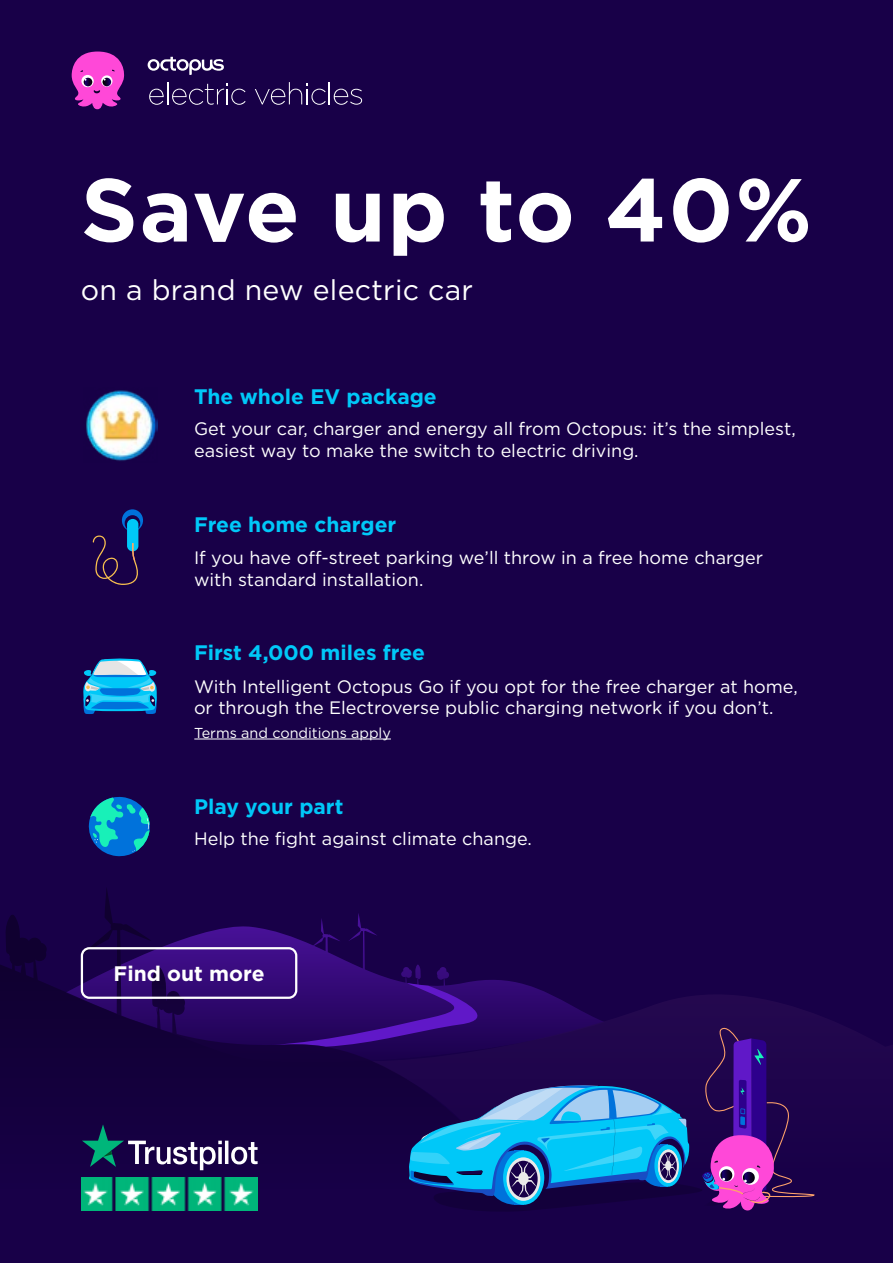
<style>
.page{position:relative;width:893px;height:1263px;background:#180048}
.page>*{position:absolute;margin:0;border:0;box-sizing:border-box;transform-origin:0 0}
.t1{font:700 89.25px "Gotham";letter-spacing:.015em;color:#fff}
.t2{font:28.5px "Gotham";letter-spacing:.01em;color:#fff}
.t3{font:700 21px "Gotham";color:#00c8f8}
.t4{font:700 21px "Gotham";color:#fff}
.t5{font:18px/21.6px "Gotham";color:#fff}
.t6{font:14.4px "Gotham";color:#fff}
</style>
<div class="page">
<svg style="left:0;top:888px;width:377px;height:283px"></svg>
<svg style="left:267px;top:964px;width:555px;height:247px"></svg>
<svg style="left:148px;top:57px;width:76px;height:18px"></svg>
<svg style="left:149px;top:82px;width:97px;height:23px"></svg>
<svg style="left:255px;top:82px;width:107px;height:23px"></svg>
<svg style="left:72px;top:52px;width:53px;height:57px"></svg>
<img style="left:86px;top:390px;width:71px;height:71px">
<svg style="left:122px;top:509px;width:21px;height:22px"></svg>
<svg style="left:125px;top:515px;width:15px;height:16px"></svg>
<div style="left:127px;top:519px;width:11px;height:32px;background:#00c8f8;border-radius:6px"></div>
<svg style="left:93px;top:535px;width:46px;height:50px"></svg>
<svg style="left:88px;top:797px;width:62px;height:60px"></svg>
<svg style="left:83px;top:658px;width:74px;height:56px;background:#389ace"></svg>
<hr style="left:194px;top:739px;width:197px;height:1px;background:#fff">
<img style="left:81px;top:1177px;width:177px;height:34px">
<svg style="left:82px;top:1124px;width:176px;height:46px"></svg>
<div style="left:81px;top:947px;width:216px;height:52px;border:2px solid #fff;border-radius:8px"></div>
<h1 class="t1" style="left:81px;top:151px;width:733px">Save up to 40%</h1>
<h2 class="t2" style="left:81px;top:272px;width:394px">on a brand new electric car</h2>
<p class="t3" style="left:194px;top:383px;width:244px">The whole EV package</p>
<p class="t5" style="left:194px;top:418px;width:603px">Get your car, charger and energy all from Octopus: it’s the simplest, easiest way to make the switch to electric driving.</p>
<p class="t3" style="left:194px;top:510px;width:204px">Free home charger</p>
<p class="t5" style="left:194px;top:546px;width:570px">If you have off-street parking we’ll throw in a free home charger with standard installation.</p>
<p class="t3" style="left:194px;top:639px;width:233px">First 4,000 miles free</p>
<p class="t5" style="left:194px;top:675px;width:605px">With Intelligent Octopus Go if you opt for the free charger at home, or through the Electroverse public charging network if you don’t.</p>
<p class="t6" style="left:194px;top:723px;width:198px">Terms and conditions apply</p>
<p class="t3" style="left:194px;top:792px;width:151px">Play your part</p>
<p class="t5" style="left:194px;top:827px;width:339px">Help the fight against climate change.</p>
<p class="t4" style="left:114px;top:960px;width:152px">Find out more</p>
</div>
